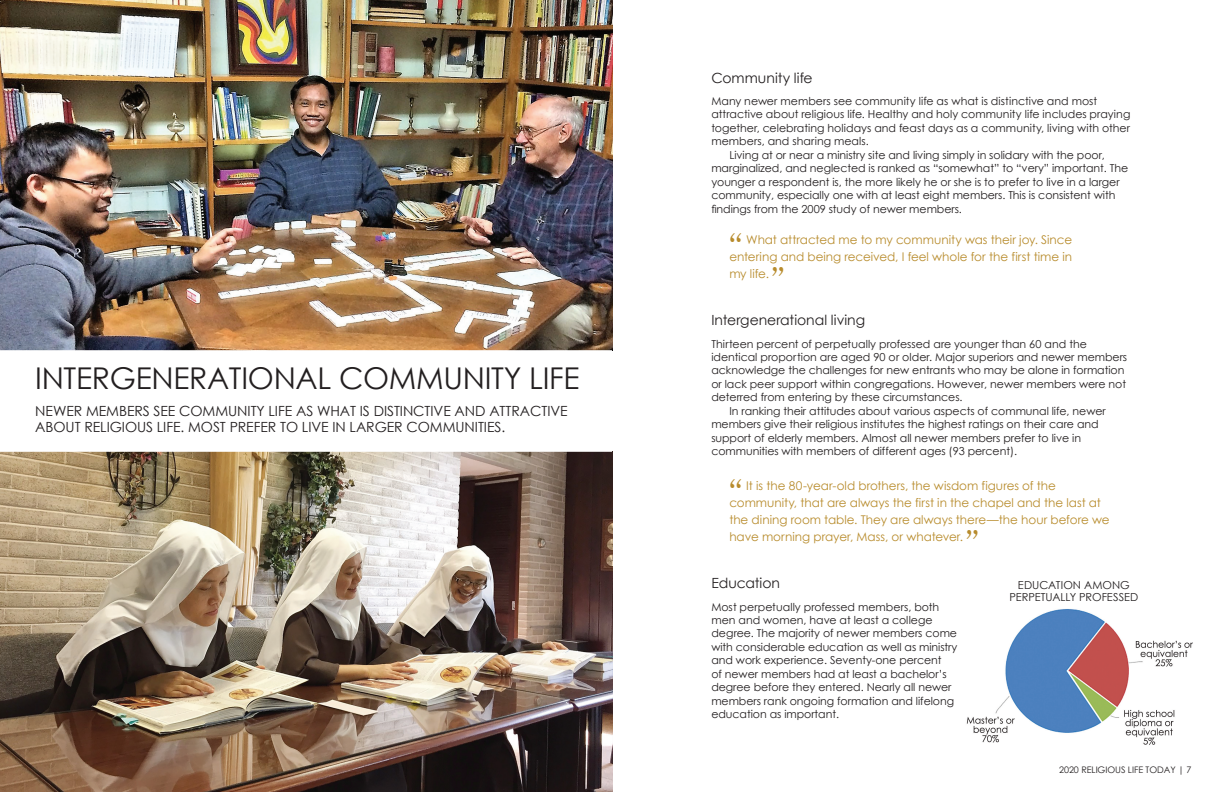
<style>
.page{position:relative;width:1224px;height:792px;background:#fff}
.page>*{position:absolute;margin:0;border:0;box-sizing:border-box;transform-origin:0 0}
.t1{font:30px "Century Gothic";letter-spacing:-.01em;color:#231f20}
.t2{font:28px "Century Expanded S Si Expanded";color:#b88c2d}
.t3{font:14px/16px "Century Gothic";letter-spacing:-.005em;color:#231f20}
.t4{font:12px/17px "Century Gothic";color:#b88c2d;text-align:justify}
.t5{font:11px/13.5px "Century Gothic";letter-spacing:-.005em;color:#231f20}
.t6{font:9px "Century Gothic";letter-spacing:-.005em;color:#231f20}
</style>
<div class="page">
<img style="left:0;top:451px;width:612px;height:341px">
<img style="left:0;top:0;width:612px;height:350px">
<img style="left:966px;top:609px;width:227px;height:136px">
<h1 class="t1" style="left:35px;top:357px;width:546px">INTERGENERATIONAL COMMUNITY LIFE</h1>
<p class="t3" style="left:35px;top:402px;width:534px">NEWER MEMBERS SEE COMMUNITY LIFE AS WHAT IS DISTINCTIVE AND ATTRACTIVE<br>ABOUT RELIGIOUS LIFE. MOST PREFER TO LIVE IN LARGER COMMUNITIES.</p>
<p class="t3" style="left:711px;top:69px;width:103px">Community life</p>
<p class="t5" style="left:711px;top:94px;width:387px">Many newer members see community life as what is distinctive and most</p>
<p class="t5" style="left:711px;top:108px;width:421px">attractive about religious life. Healthy and holy community life includes praying</p>
<p class="t5" style="left:711px;top:121px;width:420px">together, celebrating holidays and feast days as a community, living with other</p>
<p class="t5" style="left:711px;top:135px;width:159px">members, and sharing meals.</p>
<p class="t5" style="left:729px;top:148px;width:377px">Living at or near a ministry site and living simply in solidary with the poor,</p>
<p class="t5" style="left:711px;top:162px;width:418px">marginalized, and neglected is ranked as “somewhat” to “very” important. The</p>
<p class="t5" style="left:711px;top:175px;width:410px">younger a respondent is, the more likely he or she is to prefer to live in a larger</p>
<p class="t5" style="left:711px;top:189px;width:406px">community, especially one with at least eight members. This is consistent with</p>
<p class="t5" style="left:711px;top:202px;width:252px">findings from the 2009 study of newer members.</p>
<h2 class="t2" style="left:729px;top:226px;width:14px">“</h2>
<p class="t4" style="left:729px;top:230px;width:344px;text-indent:17px">What attracted me to my community was their joy. Since entering and being received, I feel whole for the first time in my life.</p>
<h2 class="t2" style="left:772px;top:260px;width:14px">”</h2>
<p class="t3" style="left:711px;top:312px;width:155px">Intergenerational living</p>
<p class="t5" style="left:711px;top:337px;width:377px">Thirteen percent of perpetually professed are younger than 60 and the</p>
<p class="t5" style="left:711px;top:350px;width:417px">identical proportion are aged 90 or older. Major superiors and newer members</p>
<p class="t5" style="left:711px;top:364px;width:415px">acknowledge the challenges for new entrants who may be alone in formation</p>
<p class="t5" style="left:711px;top:377px;width:416px">or lack peer support within congregations. However, newer members were not</p>
<p class="t5" style="left:711px;top:391px;width:253px">deterred from entering by these circumstances.</p>
<p class="t5" style="left:729px;top:404px;width:378px">In ranking their attitudes about various aspects of communal life, newer</p>
<p class="t5" style="left:711px;top:418px;width:389px">members give their religious institutes the highest ratings on their care and</p>
<p class="t5" style="left:711px;top:431px;width:371px">support of elderly members. Almost all newer members prefer to live in</p>
<p class="t5" style="left:711px;top:445px;width:307px">communities with members of different ages (93 percent).</p>
<h2 class="t2" style="left:729px;top:472px;width:14px">“</h2>
<p class="t4" style="left:729px;top:476px;width:382px;text-align:left;text-indent:17px">It is the 80-year-old brothers, the wisdom figures of the community, that are always the first in the chapel and the last at the dining room table. They are always there—the hour before we have morning prayer, Mass, or whatever.</p>
<h2 class="t2" style="left:966px;top:523px;width:14px">”</h2>
<p class="t3" style="left:711px;top:575px;width:70px">Education</p>
<p class="t5" style="left:711px;top:600px;width:248px">Most perpetually professed members, both men and women, have at least a college degree. The majority of newer members come with considerable education as well as ministry and work experience. Seventy-one percent<br>of newer members had at least a bachelor’s degree before they entered. Nearly all newer members rank ongoing formation and lifelong education as important.</p>
<p class="t5" style="left:1009px;top:579px;width:131px;line-height:12px;text-align:center">EDUCATION AMONG<br>PERPETUALLY PROFESSED</p>
<p class="t6" style="left:1059px;top:764px;width:134px">2020 RELIGIOUS LIFE TODAY | 7</p>
</div>
